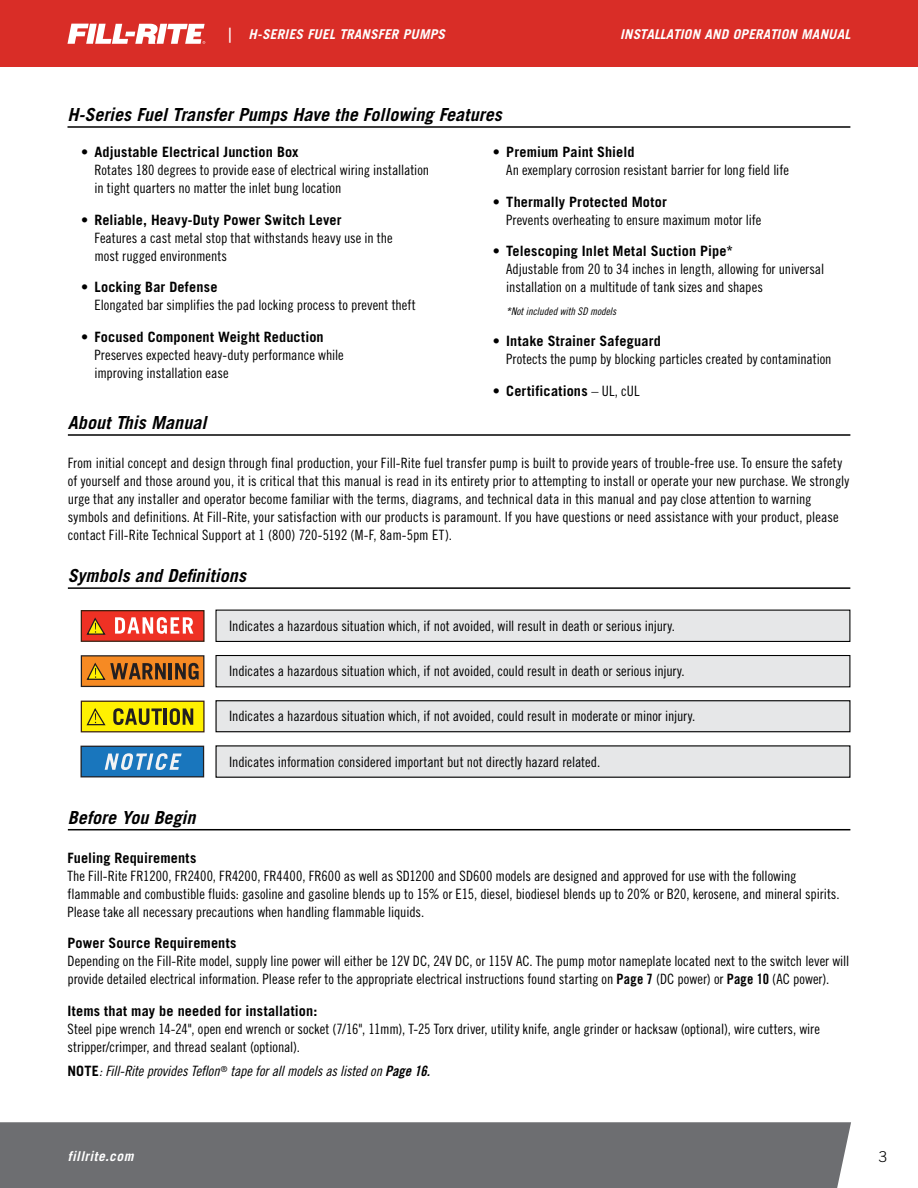
<style>
.page{position:relative;width:918px;height:1188px;background:#fff}
.page>*{position:absolute;margin:0;border:0;box-sizing:border-box;transform-origin:0 0}
.t1{font:italic 700 18px "Trade Gothic LT Std";letter-spacing:.005em;color:#000}
.t2{font:300 15px "Trade Gothic LT Std";color:#000}
.t3{font:14.25px/18px "Trade Gothic LT Std Cn 18";color:#000}
.t4{font:700 14.25px "Trade Gothic LT Std";letter-spacing:.01em;color:#000}
.t5{font:14.25px "Trade Gothic LT Std Cn 18 Obl";letter-spacing:-.01em;color:#000}
.t6{font:italic 700 13.5px "Trade Gothic LT Std";letter-spacing:.02em;color:#fff}
.Bulleted_List{font:10.5px "Trade Gothic LT Std Cn 18 Obl";color:#000}
.s1{font-family:"Trade Gothic LT Std";font-weight:700}
.s2{font-family:"Trade Gothic LT Std Bd Cn 20 Obl"}
.s3{font-family:"Trade Gothic LT Std Cn 18";font-weight:400}
.s4{font-family:"Trade Gothic LT Std Bd Cn 20"}
</style>
<div class="page">
<div style="left:0;top:1122px;width:851px;height:66px;background:#6d6e71"></div>
<div style="left:0;top:0;width:918px;height:68px;background:#d92d27"></div>
<svg style="left:67px;top:24px;width:138px;height:20px"></svg>
<div style="left:216px;top:610px;width:634px;height:31px;background:#e6e7e8"></div>
<div style="left:215px;top:610px;width:635px;height:32px;border:1px solid #000"></div>
<hr style="left:68px;top:829px;width:782px;height:1px;background:#000">
<hr style="left:68px;top:434px;width:782px;height:2px;background:#000">
<hr style="left:68px;top:587px;width:782px;height:2px;background:#000">
<div style="left:81px;top:611px;width:123px;height:30px;background:#ee3124"></div>
<div style="left:81px;top:610px;width:124px;height:32px;border:1px solid #3a2111"></div>
<svg style="left:86px;top:617px;width:20px;height:18px"></svg>
<svg style="left:115px;top:617px;width:78px;height:17px"></svg>
<div style="left:216px;top:656px;width:634px;height:31px;background:#e6e7e8"></div>
<div style="left:215px;top:655px;width:635px;height:32px;border:1px solid #000"></div>
<div style="left:81px;top:656px;width:123px;height:30px;background:#f68a23"></div>
<div style="left:81px;top:655px;width:123px;height:32px;border:1px solid #231f20"></div>
<svg style="left:86px;top:662px;width:80px;height:18px"></svg>
<hr style="left:169px;top:663px;width:3px;height:16px;background:#231f20">
<svg style="left:175px;top:663px;width:24px;height:17px"></svg>
<div style="left:216px;top:701px;width:634px;height:31px;background:#e6e7e8"></div>
<div style="left:215px;top:700px;width:635px;height:32px;border:1px solid #000"></div>
<div style="left:81px;top:701px;width:123px;height:31px;background:#fff101"></div>
<div style="left:81px;top:701px;width:124px;height:31px;border:1px solid #3a2111"></div>
<svg style="left:86px;top:708px;width:20px;height:18px"></svg>
<svg style="left:113px;top:708px;width:49px;height:17px"></svg>
<hr style="left:164px;top:708px;width:3px;height:17px;background:#231f20">
<svg style="left:170px;top:708px;width:23px;height:17px"></svg>
<div style="left:216px;top:746px;width:634px;height:31px;background:#e6e7e8"></div>
<div style="left:215px;top:745px;width:635px;height:33px;border:1px solid #000"></div>
<div style="left:81px;top:746px;width:123px;height:31px;background:#1976bd"></div>
<div style="left:81px;top:746px;width:123px;height:31px;border:1px solid #231f20"></div>
<svg style="left:105px;top:753px;width:77px;height:17px"></svg>
<hr style="left:68px;top:126px;width:782px;height:2px;background:#000">
<p class="t6" style="left:226px;top:26px;width:221px">| H-SERIES FUEL TRANSFER PUMPS</p>
<p class="t6" style="left:620px;top:26px;width:232px">INSTALLATION AND OPERATION MANUAL</p>
<p class="t1" style="left:68px;top:104px;width:436px">H-Series Fuel Transfer Pumps Have the Following Features</p>
<p class="t3" style="left:94px;top:143px;width:336px;text-indent:-14px"><span class="s1">• Adjustable Electrical Junction Box<br></span>Rotates 180 degrees to provide ease of electrical wiring installation in tight quarters no matter the inlet bung location</p>
<p class="t3" style="left:94px;top:211px;width:300px;text-indent:-14px"><span class="s1">• Reliable, Heavy-Duty Power Switch Lever<br></span>Features a cast metal stop that withstands heavy use in the most rugged environments</p>
<p class="t3" style="left:94px;top:278px;width:323px;text-indent:-14px"><span class="s1">• Locking Bar Defense<br></span>Elongated bar simplifies the pad locking process to prevent theft</p>
<p class="t3" style="left:94px;top:328px;width:251px;text-indent:-14px"><span class="s1">• Focused Component Weight Reduction<br></span>Preserves expected heavy-duty performance while improving installation ease</p>
<p class="t3" style="left:506px;top:143px;width:284px;text-indent:-14px"><span class="s1">• Premium Paint Shield<br></span>An exemplary corrosion resistant barrier for long field life</p>
<p class="t3" style="left:506px;top:193px;width:257px;text-indent:-14px"><span class="s1">• Thermally Protected Motor<br></span>Prevents overheating to ensure maximum motor life</p>
<p class="t3" style="left:506px;top:242px;width:319px;text-indent:-14px"><span class="s1">• Telescoping Inlet Metal Suction Pipe*<br></span>Adjustable from 20 to 34 inches in length, allowing for universal installation on a multitude of tank sizes and shapes</p>
<p class="Bulleted_List" style="left:506px;top:305px;width:112px"><span class="s2">*</span>Not included with SD models</p>
<p class="t3" style="left:506px;top:332px;width:327px;text-indent:-14px"><span class="s1">• Intake Strainer Safeguard<br></span>Protects the pump by blocking particles created by contamination</p>
<p class="t4" style="left:493px;top:382px;width:148px">• Certifications <span class="s3">– UL, cUL</span></p>
<p class="t1" style="left:68px;top:412px;width:140px">About This Manual</p>
<p class="t3" style="left:68px;top:454px;width:783px">From initial concept and design through final production, your Fill-Rite fuel transfer pump is built to provide years of trouble-free use. To ensure the safety of yourself and those around you, it is critical that this manual is read in its entirety prior to attempting to install or operate your new purchase. We strongly urge that any installer and operator become familiar with the terms, diagrams, and technical data in this manual and pay close attention to warning symbols and definitions. At Fill-Rite, your satisfaction with our products is paramount. If you have questions or need assistance with your product, please contact Fill-Rite Technical Support at 1 (800) 720-5192 (M-F, 8am-5pm ET).</p>
<p class="t1" style="left:68px;top:565px;width:180px">Symbols and Definitions</p>
<p class="t3" style="left:229px;top:617px;width:448px">Indicates a hazardous situation which, if not avoided, will result in death or serious injury.</p>
<p class="t3" style="left:229px;top:662px;width:457px">Indicates a hazardous situation which, if not avoided, could result in death or serious injury.</p>
<p class="t3" style="left:229px;top:707px;width:468px">Indicates a hazardous situation which, if not avoided, could result in moderate or minor injury.</p>
<p class="t3" style="left:229px;top:752px;width:373px">Indicates information considered important but not directly hazard related.</p>
<p class="t1" style="left:68px;top:806px;width:129px">Before You Begin</p>
<p class="t4" style="left:68px;top:849px;width:130px">Fueling Requirements</p>
<p class="t3" style="left:68px;top:867px;width:774px">The Fill-Rite FR1200, FR2400, FR4200, FR4400, FR600 as well as SD1200 and SD600 models are designed and approved for use with the following flammable and combustible fluids: gasoline and gasoline blends up to 15% or E15, diesel, biodiesel blends up to 20% or B20, kerosene, and mineral spirits.<br>Please take all necessary precautions when handling flammable liquids.</p>
<p class="t4" style="left:68px;top:934px;width:171px">Power Source Requirements</p>
<p class="t3" style="left:68px;top:952px;width:783px">Depending on the Fill-Rite model, supply line power will either be 12V DC, 24V DC, or 115V AC. The pump motor nameplate located next to the switch lever will provide detailed electrical information. Please refer to the appropriate electrical instructions found starting on <span class="s4">Page 7</span> (DC power) or <span class="s4">Page 10</span> (AC power).</p>
<p class="t4" style="left:68px;top:1002px;width:251px">Items that may be needed for installation:</p>
<p class="t3" style="left:68px;top:1020px;width:754px">Steel pipe wrench 14-24", open end wrench or socket (7/16", 11mm), T-25 Torx driver, utility knife, angle grinder or hacksaw (optional), wire cutters, wire stripper/crimper, and thread sealant (optional).</p>
<p class="t5" style="left:68px;top:1063px;width:364px"><span class="s1">NOTE</span>: Fill-Rite provides Teflon<sup>®</sup> tape for all models as listed on <span class="s2">Page 16.</span></p>
<p class="t6" style="left:68px;top:1147px;width:67px">fillrite.com</p>
<p class="t2" style="left:879px;top:1147px;width:10px">3</p>
</div>
